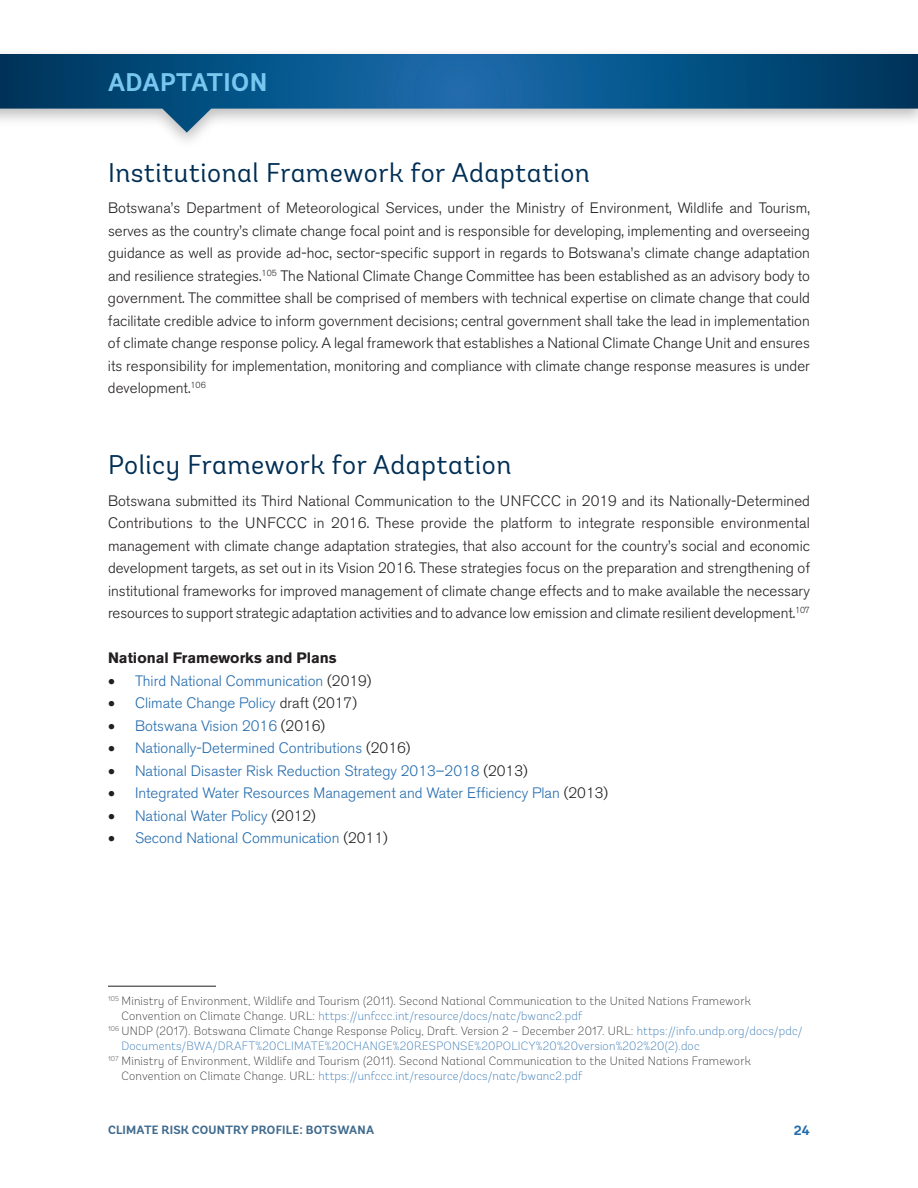
<style>
.page{position:relative;width:918px;height:1188px;background:#fff}
.page>*{position:absolute;margin:0;border:0;box-sizing:border-box;transform-origin:0 0}
.t1{font:27px "Andes";letter-spacing:.02em;color:#002e54}
.t2{font:700 25.5px "Andes";letter-spacing:.015em;color:#78c7ef}
.t3{font:300 15px/22.5px "Akzidenz Grotesk BE";letter-spacing:-.005em;color:#231f20;text-align:justify}
.t4{font:300 15px "Akzidenz Grotesk BE";color:#236bad}
.t5{font:700 15px "Akzidenz Grotesk BE";color:#231f20}
.t6{font:700 13.5px "Andes";color:#236bad}
.t7{font:200 12px "Andes";letter-spacing:.015em;color:#231f20}
.t8{font:200 12px "Andes";letter-spacing:.015em;color:#236bad}
.t9{font:700 12px "Andes";letter-spacing:.015em;color:#3f6a8d}
.s1{color:#231f20}
.s2{color:#236bad}
</style>
<div class="page">
<hr style="left:108px;top:986px;width:108px;height:1px;background:#231f20">
<svg style="left:0;top:54px;width:918px;height:79px"></svg>
<h2 class="t2" style="left:108px;top:66px;width:161px">ADAPTATION</h2>
<h1 class="t1" style="left:108px;top:156px;width:483px">Institutional Framework for Adaptation</h1>
<p class="t3" style="left:108px;top:197px;width:704px">Botswana’s Department of Meteorological Services, under the Ministry of Environment, Wildlife and Tourism, serves as the country’s climate change focal point and is responsible for developing, implementing and overseeing guidance as well as provide ad-hoc, sector-specific support in regards to Botswana’s climate change adaptation and resilience strategies.<sup>105</sup> The National Climate Change Committee has been established as an advisory body to government. The committee shall be comprised of members with technical expertise on climate change that could facilitate credible advice to inform government decisions; central government shall take the lead in implementation of climate change response policy. A legal framework that establishes a National Climate Change Unit and ensures its responsibility for implementation, monitoring and compliance with climate change response measures is under development.<sup>106</sup></p>
<h1 class="t1" style="left:108px;top:449px;width:405px">Policy Framework for Adaptation</h1>
<p class="t3" style="left:108px;top:490px;width:704px">Botswana submitted its Third National Communication to the UNFCCC in 2019 and its Nationally-Determined Contributions to the UNFCCC in 2016. These provide the platform to integrate responsible environmental management with climate change adaptation strategies, that also account for the country’s social and economic development targets, as set out in its Vision 2016. These strategies focus on the preparation and strengthening of institutional frameworks for improved management of climate change effects and to make available the necessary resources to support strategic adaptation activities and to advance low emission and climate resilient development.<sup>107</sup></p>
<p class="t5" style="left:108px;top:650px;width:230px">National Frameworks and Plans</p>
<p class="t4" style="left:108px;top:672px;width:265px"><span class="s1">•</span> Third National Communication <span class="s1">(2019)</span></p>
<p class="t4" style="left:108px;top:695px;width:251px"><span class="s1">•</span> Climate Change Policy <span class="s1">draft (2017)</span></p>
<p class="t4" style="left:108px;top:717px;width:219px"><span class="s1">•</span> Botswana Vision 2016 <span class="s1">(2016)</span></p>
<p class="t4" style="left:108px;top:740px;width:304px"><span class="s1">•</span> Nationally-Determined Contributions <span class="s1">(2016)</span></p>
<p class="t4" style="left:108px;top:762px;width:421px"><span class="s1">•</span> National Disaster Risk Reduction Strategy 2013–2018 <span class="s1">(2013)</span></p>
<p class="t4" style="left:108px;top:785px;width:502px"><span class="s1">•</span> Integrated Water Resources Management and Water Efficiency Plan <span class="s1">(2013)</span></p>
<p class="t4" style="left:108px;top:807px;width:209px"><span class="s1">•</span> National Water Policy <span class="s1">(2012)</span></p>
<p class="t4" style="left:108px;top:830px;width:281px"><span class="s1">•</span> Second National Communication <span class="s1">(2011)</span></p>
<p class="t7" style="left:108px;top:993px;width:645px"><sup>105</sup> Ministry of Environment, Wildlife and Tourism (2011). Second National Communication to the United Nations Framework</p>
<p class="t8" style="left:122px;top:1008px;width:462px"><span class="s1">Convention on Climate Change. URL:</span> https://unfccc.int/resource/docs/natc/bwanc2.pdf</p>
<p class="t7" style="left:108px;top:1023px;width:696px"><sup>106</sup> UNDP (2017). Botswana Climate Change Response Policy, Draft. Version 2 – December 2017. URL: <span class="s2">https://info.undp.org/docs/pdc/</span></p>
<p class="t8" style="left:122px;top:1038px;width:580px">Documents/BWA/DRAFT%20CLIMATE%20CHANGE%20RESPONSE%20POLICY%20%20version%202%20(2).doc</p>
<p class="t7" style="left:108px;top:1053px;width:645px"><sup>107</sup> Ministry of Environment, Wildlife and Tourism (2011). Second National Communication to the United Nations Framework</p>
<p class="t8" style="left:122px;top:1068px;width:462px"><span class="s1">Convention on Climate Change. URL:</span> https://unfccc.int/resource/docs/natc/bwanc2.pdf</p>
<p class="t9" style="left:108px;top:1122px;width:268px">CLIMATE RISK COUNTRY PROFILE: BOTSWANA</p>
<p class="t6" style="left:794px;top:1122px;width:18px">24</p>
</div>
